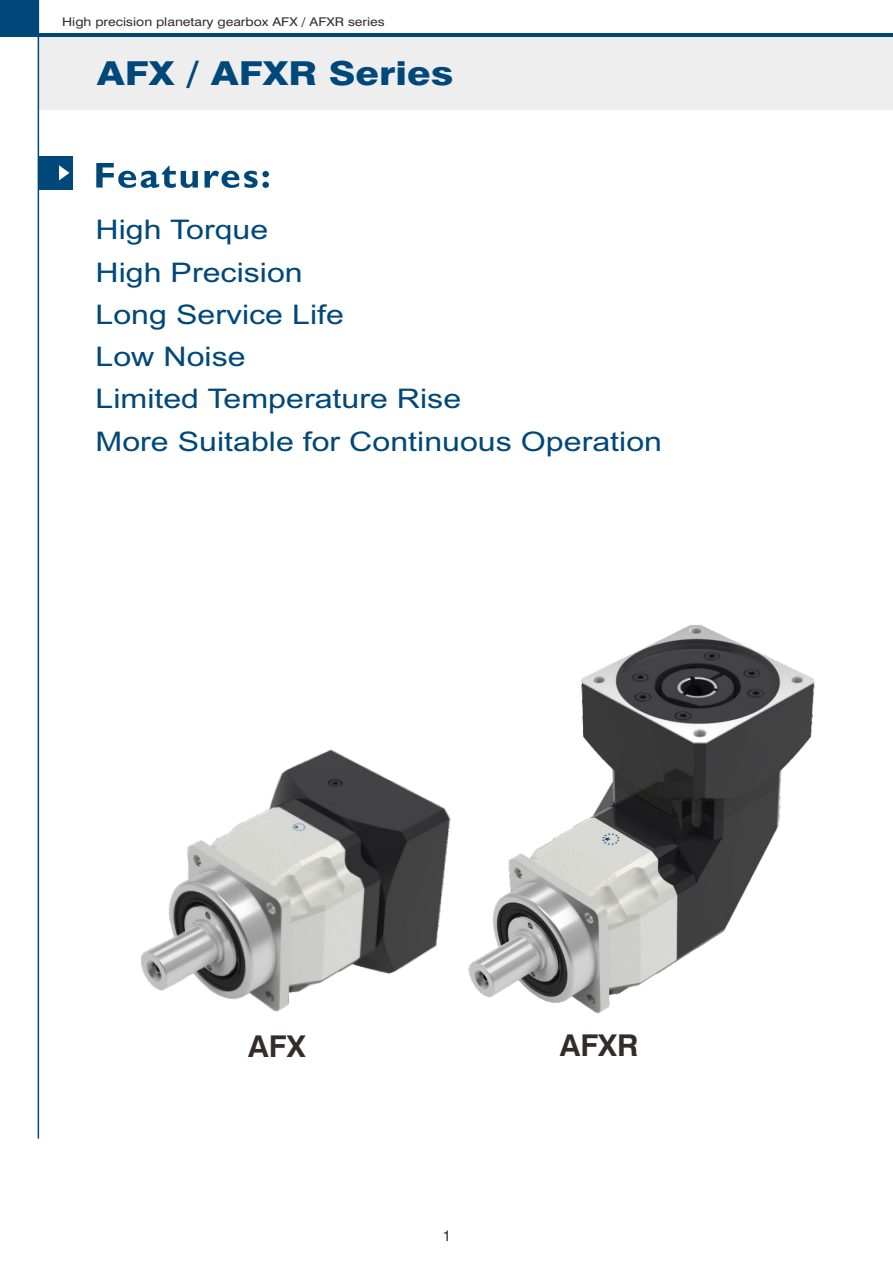
<style>
.page{position:relative;width:893px;height:1262px;background:#fff}
.page>*{position:absolute;margin:0;border:0;box-sizing:border-box;transform-origin:0 0}
.t1{font:800 33px "Swiss 721 BT";color:#00487a;scale:1.19 1}
.t2{font:700 30px "Swiss 721 BT";color:#332c2b}
.t3{font:27px/42.3px "Arial";color:#00487a;scale:1.19 1}
.t4{font:15px "Swiss 721 BT";color:#332c2b}
.t5{font:12px "Swiss 721 BT";color:#332c2b;scale:1.16 1}
</style>
<div class="page">
<div style="left:38px;top:37px;width:855px;height:72px;background:#eeeeef"></div>
<hr style="left:38px;top:0;width:1px;height:1138px;background:#00487a">
<hr style="left:0;top:34px;width:893px;height:3px;background:#00487a">
<div style="left:0;top:0;width:38px;height:37px;background:#00487a"></div>
<div style="left:39px;top:156px;width:34px;height:34px;background:#00487a"></div>
<svg style="left:59px;top:165px;width:10px;height:15px"></svg>
<svg style="left:96px;top:163px;width:173px;height:25px"></svg>
<img style="left:581px;top:625px;width:234px;height:389px">
<img style="left:37px;top:717px;width:553px;height:336px">
<p class="t5" style="left:62px;top:17px;width:279px">High precision planetary gearbox AFX / AFXR series</p>
<p class="t1" style="left:97px;top:60px;width:301px">AFX / AFXR Series</p>
<p class="t3" style="left:96px;top:211px;width:477px">High Torque<br>High Precision<br>Long Service Life<br>Low Noise<br>Limited Temperature Rise<br>More Suitable for Continuous Operation</p>
<p class="t2" style="left:248px;top:1033px;width:59px">AFX</p>
<p class="t2" style="left:559px;top:1033px;width:80px">AFXR</p>
<p class="t4" style="left:443px;top:1229px;width:10px">1</p>
</div>
